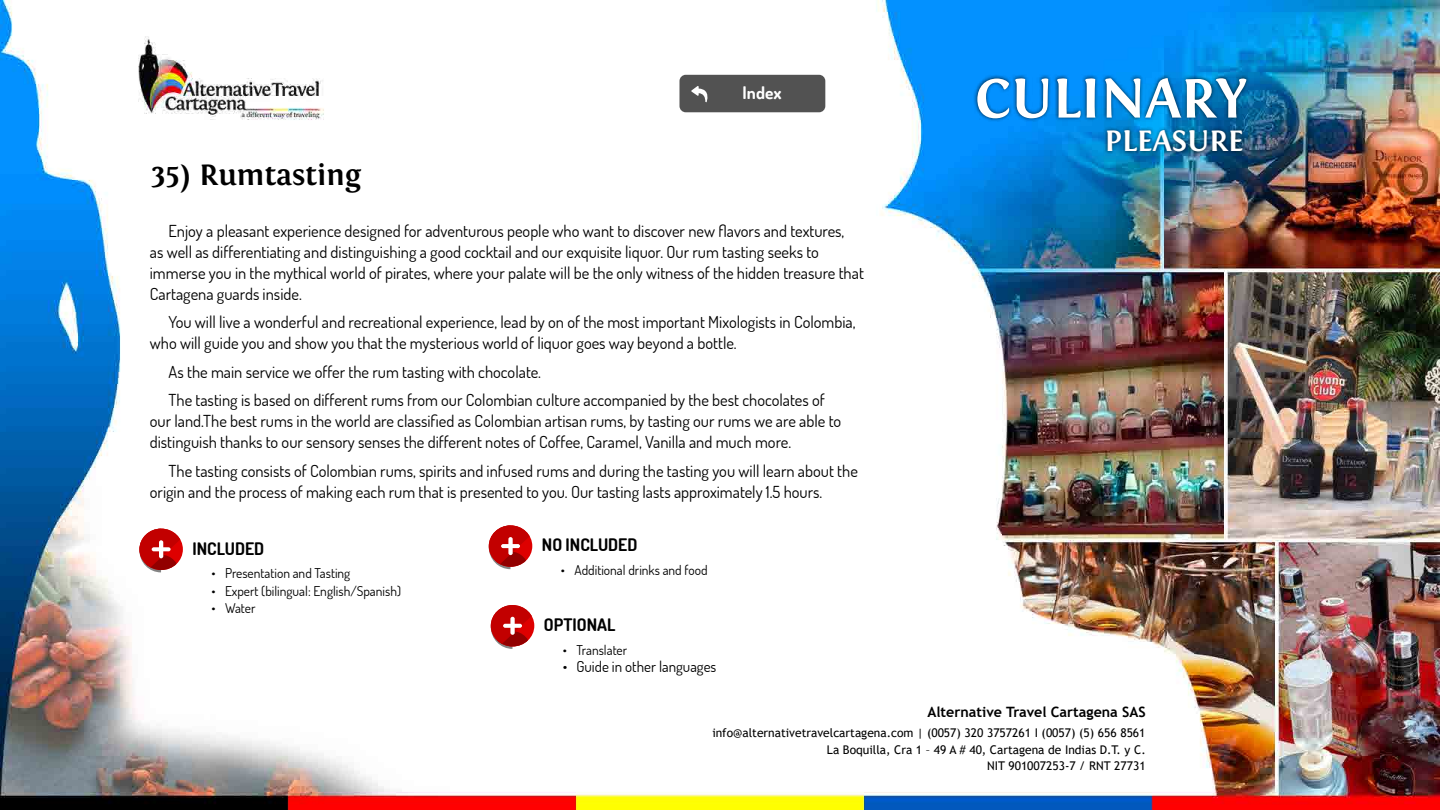
<style>
.page{position:relative;width:1440px;height:810px;background:#fff}
.page>*{position:absolute;margin:0;border:0;box-sizing:border-box;transform-origin:0 0}
.t1{font:700 57.75px "Fontin";color:#fff}
.t2{font:700 30.75px "Fontin";color:#000}
.t3{font:700 30.75px "Fontin";color:#fff}
.t4{font:700 17.4px "Dosis";color:#fff}
.t5{font:700 17.25px "Dosis";color:#000}
.t6{font:16.5px/21px "Dosis";color:#000}
.t7{font:15px "Dosis";color:#000}
.t8{font:700 14.25px "Trebuchet MS";color:#000}
.t9{font:13.5px "Dosis";color:#000}
.t10{font:12px/16.5px "Trebuchet MS";color:#000;text-align:right}
</style>
<div class="page">
<img style="left:0;top:0;width:1440px;height:810px">
<svg style="left:139px;top:529px;width:44px;height:43px"></svg>
<svg style="left:491px;top:605px;width:43px;height:44px"></svg>
<svg style="left:489px;top:525px;width:43px;height:44px"></svg>
<div style="left:680px;top:75px;width:145px;height:37px;background:#525252;border-radius:6px"></div>
<svg style="left:691px;top:86px;width:17px;height:16px"></svg>
<div style="left:1103px;top:126px;width:144px;height:29px;background:#000;opacity:.75"></div>
<div style="left:974px;top:74px;width:276px;height:48px;background:#000;opacity:.75"></div>
<h2 class="t2" style="left:151px;top:157px;width:212px">35) Rumtasting</h2>
<p class="t4" style="left:743px;top:81px;width:41px">Index</p>
<p class="t6" style="left:150px;top:220px;width:716px;text-indent:19px">Enjoy a pleasant experience designed for adventurous people who want to discover new flavors and textures,<br>as well as differentiating and distinguishing a good cocktail and our exquisite liquor. Our rum tasting seeks to immerse you in the mythical world of pirates, where your palate will be the only witness of the hidden treasure that Cartagena guards inside.</p>
<p class="t6" style="left:150px;top:311px;width:707px;text-indent:19px">You will live a wonderful and recreational experience, lead by on of the most important Mixologists in Colombia, who will guide you and show you that the mysterious world of liquor goes way beyond a bottle.</p>
<p class="t6" style="left:169px;top:357px;width:658px;line-height:28.5px">As the main service we offer the rum tasting with chocolate.<br>The tasting is based on different rums from our Colombian culture accompanied by the best chocolates of</p>
<p class="t6" style="left:150px;top:410px;width:693px">our land.The best rums in the world are classified as Colombian artisan rums, by tasting our rums we are able to distinguish thanks to our sensory senses the different notes of Coffee, Caramel, Vanilla and much more.</p>
<p class="t6" style="left:150px;top:460px;width:710px;text-indent:19px">The tasting consists of Colombian rums, spirits and infused rums and during the tasting you will learn about the origin and the process of making each rum that is presented to you. Our tasting lasts approximately 1.5 hours.</p>
<p class="t5" style="left:192px;top:537px;width:73px">INCLUDED</p>
<p class="t9" style="left:212px;top:564px;width:140px">• Presentation and Tasting</p>
<p class="t9" style="left:212px;top:582px;width:191px">• Expert (bilingual: English/Spanish)</p>
<p class="t9" style="left:212px;top:599px;width:45px">• Water</p>
<p class="t5" style="left:542px;top:534px;width:97px">NO INCLUDED</p>
<p class="t9" style="left:561px;top:561px;width:148px">• Additional drinks and food</p>
<p class="t5" style="left:544px;top:614px;width:73px">OPTIONAL</p>
<p class="t9" style="left:563px;top:641px;width:66px">• Translater</p>
<p class="t7" style="left:563px;top:657px;width:155px">• Guide in other languages</p>
<h1 class="t1" style="left:975px;top:66px;width:273px">CULINARY</h1>
<h2 class="t3" style="left:1105px;top:123px;width:141px">PLEASURE</h2>
<p class="t8" style="left:927px;top:703px;width:220px">Alternative Travel Cartagena SAS</p>
<p class="t10" style="left:712px;top:725px;width:435px">info@alternativetravelcartagena.com | (0057) 320 3757261 I (0057) (5) 656 8561<br>La Boquilla, Cra 1 – 49 A # 40, Cartagena de Indias D.T. y C.<br>NIT 901007253-7 / RNT 27731</p>
</div>
